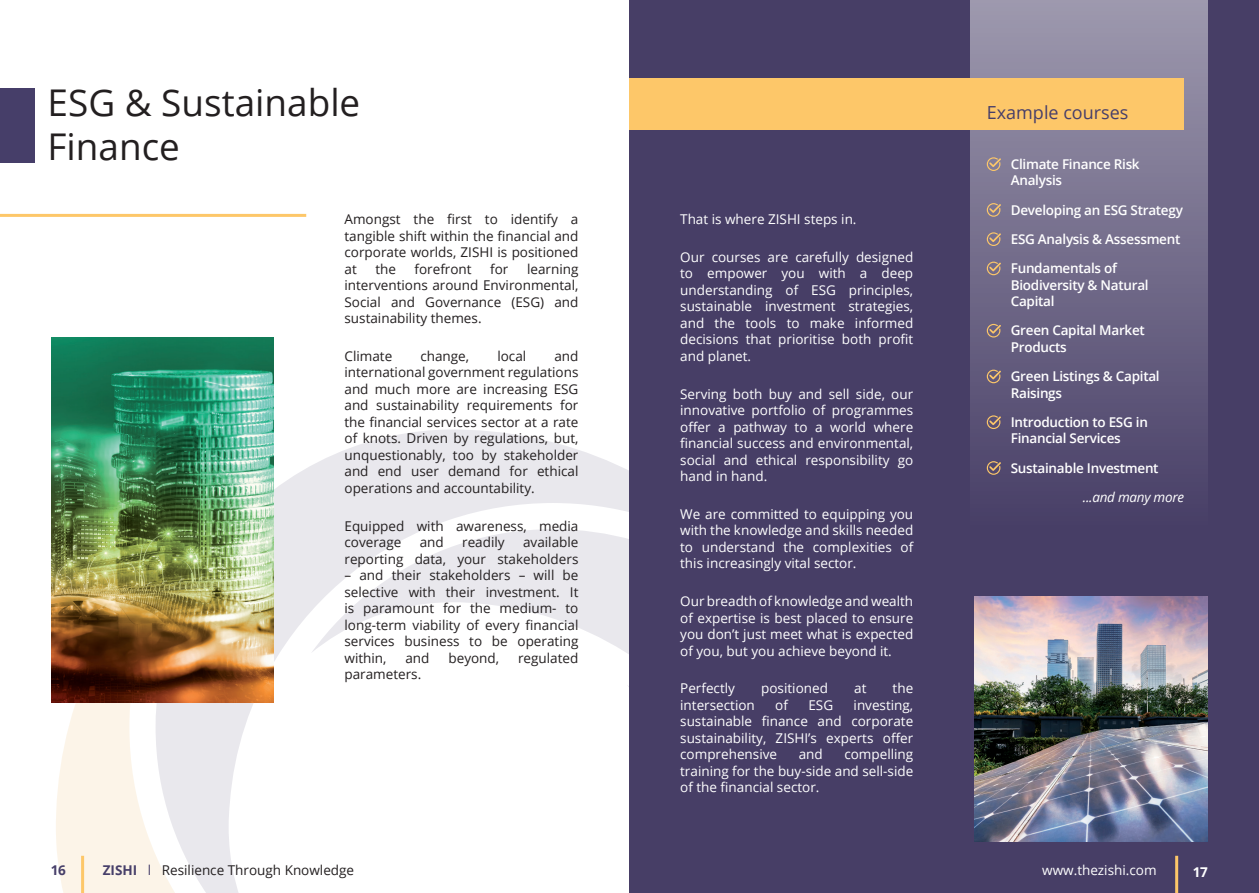
<style>
.page{position:relative;width:1259px;height:893px;background:#fff}
.page>*{position:absolute;margin:0;border:0;box-sizing:border-box;transform-origin:0 0}
.t1{font:36.9px/44.2px "Open Sans";color:#231f20}
.t2{font:18px "Open Sans";color:#463e69}
.t3{font:13.5px/16.5px "Open Sans";color:#fff;text-align:justify}
.t4{font:13.5px/16.5px "Open Sans";color:#231f20;text-align:justify}
.t5{font:600 13.5px/16.5px "Open Sans";letter-spacing:-.02em;color:#fff}
.t6{font:italic 13.5px "Open Sans";letter-spacing:-.02em;color:#fff}
.t7{font:700 13.5px "Open Sans";color:#463e69}
.t8{font:700 13.5px "Open Sans";color:#fff}
.s1{font-weight:700;color:#463e69}
.s2{color:#463e69}
</style>
<div class="page">
<svg style="left:273px;top:429px;width:356px;height:225px;fill:#e9e8ed"></svg>
<svg style="left:56px;top:512px;width:539px;height:381px"></svg>
<div style="left:629px;top:0;width:630px;height:893px;background:#473e66"></div>
<div style="left:0;top:88px;width:34px;height:74px;background:#463e69"></div>
<div style="left:970px;top:0;width:238px;height:531px;background:linear-gradient(to bottom,#9e99ae,#473e66)"></div>
<div style="left:629px;top:78px;width:555px;height:51px;background:#fdc769"></div>
<svg style="left:986px;top:157px;width:15px;height:14px"></svg>
<svg style="left:986px;top:203px;width:15px;height:14px"></svg>
<svg style="left:986px;top:232px;width:15px;height:14px"></svg>
<svg style="left:986px;top:262px;width:15px;height:13px"></svg>
<svg style="left:986px;top:324px;width:15px;height:14px"></svg>
<svg style="left:986px;top:370px;width:15px;height:13px"></svg>
<svg style="left:986px;top:415px;width:15px;height:14px"></svg>
<svg style="left:986px;top:461px;width:15px;height:14px"></svg>
<hr style="left:0;top:214px;width:306px;height:3px;background:#fdc769">
<img style="left:974px;top:596px;width:234px;height:245px">
<img style="left:51px;top:337px;width:222px;height:365px">
<hr style="left:81px;top:856px;width:3px;height:37px;background:#fdc769">
<hr style="left:1175px;top:856px;width:3px;height:37px;background:#fdc769">
<h1 class="t1" style="left:48px;top:80px;width:314px">ESG &amp; Sustainable<br>Finance</h1>
<p class="t4" style="left:344px;top:211px;width:235px">Amongst the first to identify a tangible shift within the financial and corporate worlds, ZISHI is positioned at</p>
<p class="t4" style="left:375px;top:260px;width:22px">the</p>
<p class="t4" style="left:414px;top:260px;width:59px">forefront</p>
<p class="t4" style="left:490px;top:260px;width:20px">for</p>
<p class="t4" style="left:344px;top:260px;width:235px;text-indent:182px">learning interventions around Environmental, Social and Governance (ESG) and sustainability themes.</p>
<p class="t4" style="left:344px;top:347px;width:49px">Climate</p>
<p class="t4" style="left:420px;top:347px;width:50px">change,</p>
<p class="t4" style="left:497px;top:347px;width:30px">local</p>
<p class="t4" style="left:344px;top:347px;width:235px;text-indent:210px">and international government regulations and much more are increasing ESG and sustainability requirements for the financial services sector at a rate of knots. Driven by regulations, but, unquestionably, too by stakeholder and end user demand for ethical operations and accountability.</p>
<p class="t4" style="left:344px;top:517px;width:235px">Equipped with awareness, media coverage</p>
<p class="t4" style="left:344px;top:534px;width:235px;text-align:right">available<br>reporting data, your stakeholders</p>
<p class="t4" style="left:344px;top:567px;width:235px">– and their stakeholders – will be selective with their investment. It is paramount for the medium- to long-term viability of every financial services business to be operating within,</p>
<p class="t4" style="left:420px;top:534px;width:26px">and</p>
<p class="t4" style="left:462px;top:534px;width:44px">readily</p>
<p class="t4" style="left:405px;top:649px;width:26px">and</p>
<p class="t4" style="left:448px;top:649px;width:52px">beyond,</p>
<p class="t4" style="left:518px;top:649px;width:62px">regulated</p>
<p class="t4" style="left:344px;top:666px;width:78px">parameters.</p>
<p class="t3" style="left:680px;top:211px;width:178px">That is where ZISHI steps in.</p>
<p class="t3" style="left:680px;top:248px;width:234px">Our courses are carefully designed to empower you with a deep understanding of ESG principles, sustainable investment strategies, and the tools to make informed decisions that prioritise both profit and planet.</p>
<p class="t3" style="left:680px;top:385px;width:234px">Serving both buy and sell side, our innovative portfolio of programmes offer a pathway to a world where financial success and environmental, social and ethical responsibility go hand in hand.</p>
<p class="t3" style="left:680px;top:505px;width:234px">We are committed to equipping you with the knowledge and skills needed to understand the complexities of this increasingly vital sector.</p>
<p class="t3" style="left:680px;top:593px;width:234px">Our breadth of knowledge and wealth of expertise is best placed to ensure you don’t just meet what is expected of you, but you achieve beyond it.</p>
<p class="t3" style="left:680px;top:680px;width:56px">Perfectly</p>
<p class="t3" style="left:761px;top:680px;width:68px">positioned</p>
<p class="t3" style="left:854px;top:680px;width:14px">at</p>
<p class="t3" style="left:892px;top:680px;width:22px">the</p>
<p class="t3" style="left:680px;top:696px;width:76px">intersection</p>
<p class="t3" style="left:775px;top:696px;width:14px">of</p>
<p class="t3" style="left:808px;top:696px;width:26px">ESG</p>
<p class="t3" style="left:680px;top:696px;width:234px;text-indent:173px">investing, sustainable finance and corporate sustainability, ZISHI’s experts offer comprehensive</p>
<p class="t3" style="left:680px;top:746px;width:234px;text-indent:164px">compelling training for the buy-side and sell-side of the financial sector.</p>
<p class="t3" style="left:798px;top:746px;width:26px">and</p>
<h2 class="t2" style="left:986px;top:101px;width:143px">Example courses</h2>
<p class="t5" style="left:1010px;top:155px;width:130px">Climate Finance Risk<br>Analysis</p>
<p class="t5" style="left:1010px;top:195px;width:174px;line-height:29.2px">Developing an ESG Strategy<br>ESG Analysis &amp; Assessment<br>Fundamentals of</p>
<p class="t5" style="left:1010px;top:276px;width:139px">Biodiversity &amp; Natural<br>Capital</p>
<p class="t5" style="left:1010px;top:322px;width:136px">Green Capital Market<br>Products</p>
<p class="t5" style="left:1010px;top:368px;width:150px">Green Listings &amp; Capital<br>Raisings</p>
<p class="t5" style="left:1010px;top:413px;width:139px">Introduction to ESG in<br>Financial Services</p>
<p class="t5" style="left:1010px;top:459px;width:149px">Sustainable Investment</p>
<p class="t6" style="left:1083px;top:488px;width:103px">...and many more</p>
<p class="t7" style="left:51px;top:861px;width:17px">16</p>
<p class="t4" style="left:103px;top:862px;width:253px"><span class="s1">ZISHI</span> <span class="s2">l</span> Resilience Through Knowledge</p>
<p class="t3" style="left:1042px;top:862px;width:116px">www.thezishi.com</p>
<p class="t8" style="left:1192px;top:863px;width:17px">17</p>
</div>
